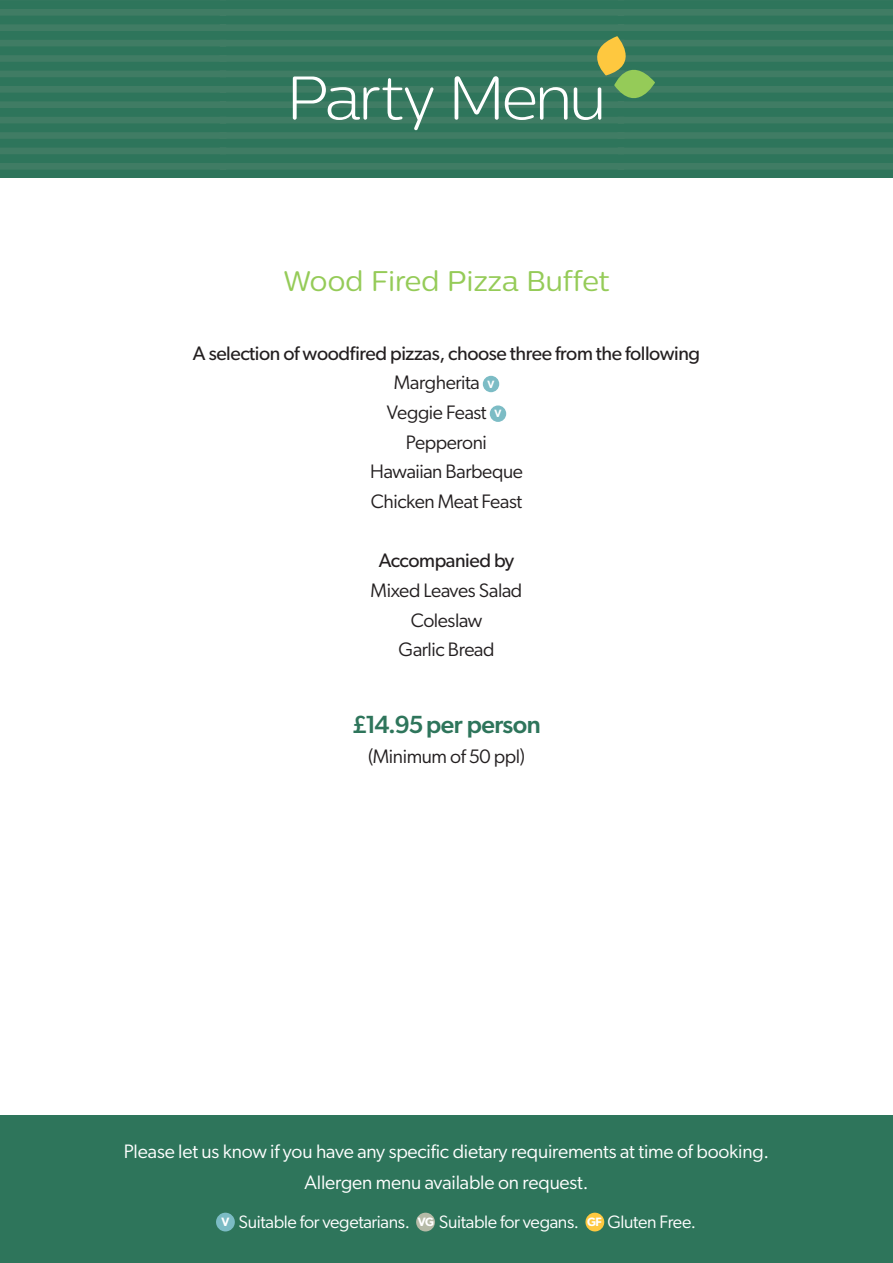
<style>
.page{position:relative;width:893px;height:1263px;background:#fff}
.page>*{position:absolute;margin:0;border:0;box-sizing:border-box;transform-origin:0 0}
.t1{font:300 61.5px "Centrale Sans Rnd";letter-spacing:-.07em;color:#fff}
.t2{font:28.35px "Centrale Sans Rnd";letter-spacing:-.02em;color:#95cb58}
.t3{font:500 24.9px "Gibson";letter-spacing:-.02em;color:#2e755b}
.t4{font:19.5px/29.7px "Gibson";letter-spacing:-.02em;color:#231f20;text-align:center}
.t5{font:19.5px/30.5px "Gibson";letter-spacing:-.01em;color:#fff;text-align:center}
.t6{font:19.5px "Gibson";letter-spacing:-.02em;color:#231f20}
.t7{font:18px "Gibson";letter-spacing:-.02em;color:#fff}
.s1{font-style:inherit}
.s2{font-weight:600;font-size:10.65px;color:#fff}
.s3{font-weight:600;font-size:12.15px}
</style>
<div class="page">
<div style="left:0;top:0;width:893px;height:178px;background:linear-gradient(to right,#35785f,#35785f)"></div>
<svg style="left:580px;top:36px;width:75px;height:80px;background:#5b8c59"></svg>
<div style="left:483px;top:376px;width:16px;height:16px;background:#7cbcc5;border-radius:50%"></div>
<div style="left:490px;top:405px;width:16px;height:17px;background:#7cbcc5;border-radius:50%"></div>
<div style="left:0;top:1115px;width:893px;height:148px;background:#2e755b"></div>
<div style="left:216px;top:1213px;width:19px;height:18px;background:#7cbcc5;border-radius:50%"></div>
<div style="left:416px;top:1213px;width:19px;height:18px;background:#b6baa7;border-radius:50%"></div>
<div style="left:585px;top:1213px;width:19px;height:18px;background:#fec83f;border-radius:50%"></div>
<h1 class="t1" style="left:286px;top:59px;width:322px">Party Menu</h1>
<h2 class="t2" style="left:283px;top:263px;width:328px">Wood Fired Pizza Buffet</h2>
<p class="t4" style="left:193px;top:338px;width:509px"><span class="s1">A selection of woodfired pizzas, choose three from the following<br></span>Margherita <span class="s2">V<br></span>Veggie Feast <span class="s2">V<br></span>Pepperoni<br>Hawaiian Barbeque<br>Chicken Meat Feast</p>
<p class="t6" style="left:379px;top:549px;width:137px">Accompanied by</p>
<p class="t4" style="left:371px;top:575px;width:153px">Mixed Leaves Salad<br>Coleslaw<br>Garlic Bread</p>
<p class="t3" style="left:352px;top:710px;width:190px">£14.95 per person</p>
<p class="t4" style="left:368px;top:741px;width:158px">(Minimum of 50 ppl)</p>
<p class="t5" style="left:124px;top:1136px;width:647px">Please let us know if you have any specific dietary requirements at time of booking.<br>Allergen menu available on request.</p>
<p class="t7" style="left:221px;top:1211px;width:476px"><span class="s3">V</span> Suitable for vegetarians. <span class="s3">VG</span> Suitable for vegans. <span class="s3">GF</span> Gluten Free.</p>
</div>
